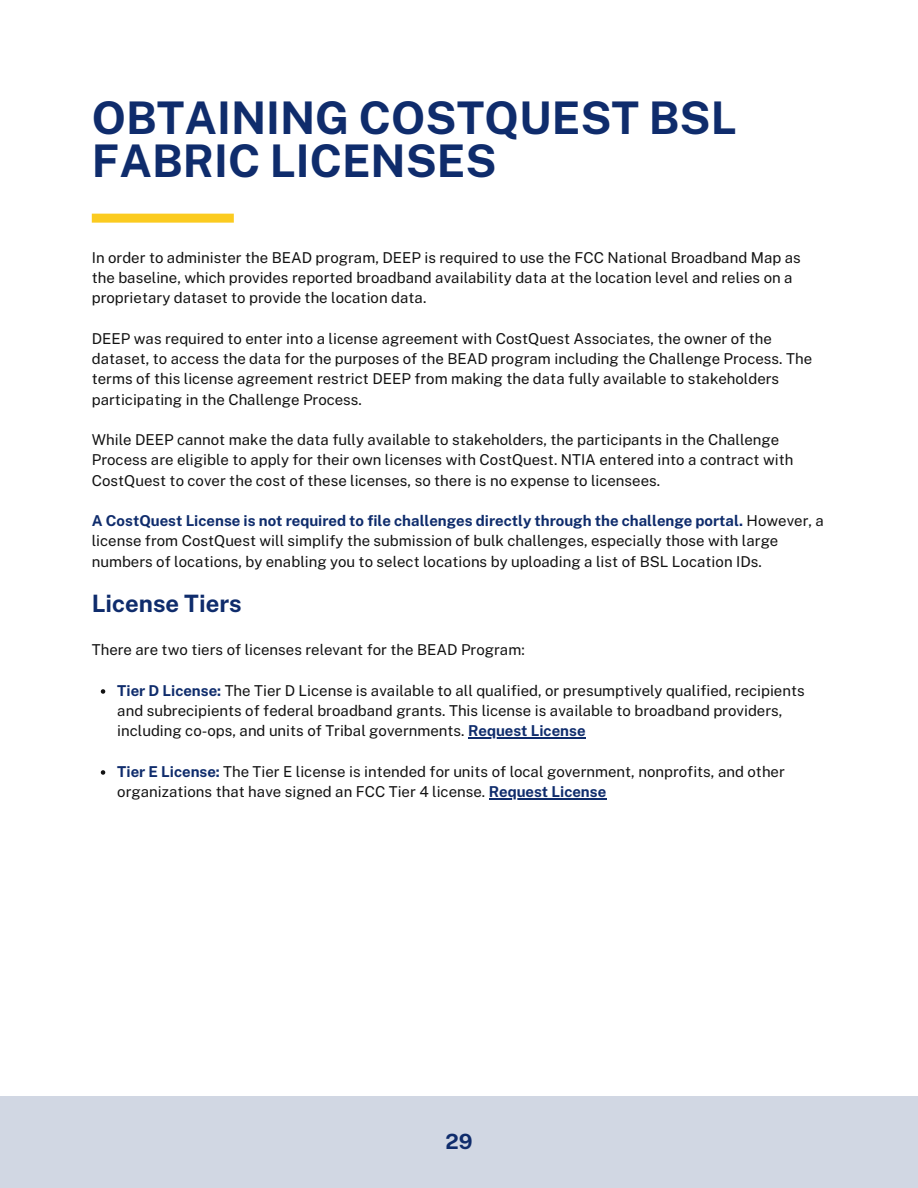
<style>
.page{position:relative;width:918px;height:1188px;background:#fff}
.page>*{position:absolute;margin:0;border:0;box-sizing:border-box;transform-origin:0 0}
.t1{font:700 45px/42.8px "Public Sans";color:#0f2c6c}
.t2{font:700 24px "Public Sans";color:#0f2c6c}
.t3{font:700 21px "Public Sans";color:#0f2c6c}
.t4{font:15px/20.2px "Public Sans";color:#121212}
.s1{font-weight:700;color:#0f2c6c}
</style>
<div class="page">
<div style="left:0;top:1096px;width:918px;height:92px;background:#d1d7e3"></div>
<svg style="left:101px;top:689px;width:4px;height:5px"></svg>
<hr style="left:468px;top:738px;width:118px;height:1px;background:#0f2c6c">
<svg style="left:101px;top:770px;width:4px;height:5px"></svg>
<hr style="left:489px;top:798px;width:117px;height:1px;background:#0f2c6c">
<div style="left:92px;top:214px;width:142px;height:9px;background:#fbcb20"></div>
<h1 class="t1" style="left:92px;top:96px;width:647px">OBTAINING COSTQUEST BSL<br>FABRIC LICENSES</h1>
<p class="t4" style="left:92px;top:247px;width:711px">In order to administer the BEAD program, DEEP is required to use the FCC National Broadband Map as the baseline, which provides reported broadband availability data at the location level and relies on a proprietary dataset to provide the location data.</p>
<p class="t4" style="left:92px;top:328px;width:722px">DEEP was required to enter into a license agreement with CostQuest Associates, the owner of the dataset, to access the data for the purposes of the BEAD program including the Challenge Process. The terms of this license agreement restrict DEEP from making the data fully available to stakeholders participating in the Challenge Process.</p>
<p class="t4" style="left:92px;top:429px;width:703px">While DEEP cannot make the data fully available to stakeholders, the participants in the Challenge<br>Process are eligible to apply for their own licenses with CostQuest. NTIA entered into a contract with<br>CostQuest to cover the cost of these licenses, so there is no expense to licensees.</p>
<p class="t4" style="left:92px;top:510px;width:734px"><span class="s1">A CostQuest License is not required to file challenges directly through the challenge portal.</span> However, a license from CostQuest will simplify the submission of bulk challenges, especially those with large numbers of locations, by enabling you to select locations by uploading a list of BSL Location IDs.</p>
<h2 class="t2" style="left:92px;top:589px;width:151px">License Tiers</h2>
<p class="t4" style="left:92px;top:640px;width:434px">There are two tiers of licenses relevant for the BEAD Program:</p>
<p class="t4" style="left:117px;top:680px;width:689px"><span class="s1">Tier D License:</span> The Tier D License is available to all qualified, or presumptively qualified, recipients and subrecipients of federal broadband grants. This license is available to broadband providers, including co-ops, and units of Tribal governments. <span class="s1">Request License</span></p>
<p class="t4" style="left:117px;top:761px;width:669px"><span class="s1">Tier E License:</span> The Tier E license is intended for units of local government, nonprofits, and other organizations that have signed an FCC Tier 4 license. <span class="s1">Request License</span></p>
<h3 class="t3" style="left:445px;top:1129px;width:29px">29</h3>
</div>
